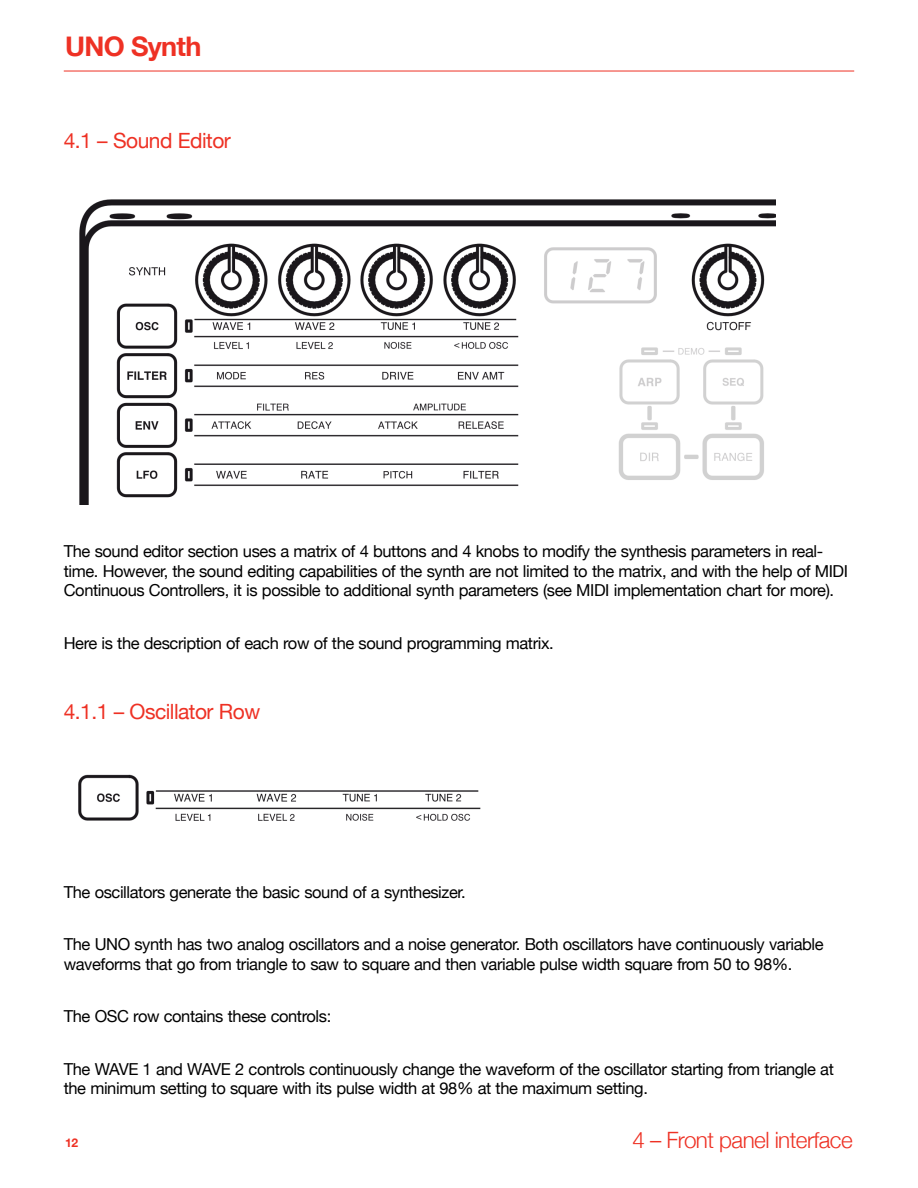
<style>
.page{position:relative;width:918px;height:1188px;background:#fff}
.page>*{position:absolute;margin:0;border:0;box-sizing:border-box;transform-origin:0 0}
.t1{font:700 27px "Helvetica Neue";letter-spacing:-.025em;color:#ee3124}
.t2{font:300 22.5px "Helvetica Neue";letter-spacing:-.025em;color:#ee3124}
.Titolo_Paragrafo{font:21px "Helvetica Neue";letter-spacing:-.025em;color:#ee3124}
.Testo{font:16.5px/19.8px "Helvetica Neue";letter-spacing:-.025em;color:#000}
.t3{font:700 12px "Helvetica Neue";color:#ee3124}
</style>
<div class="page">
<img style="left:79px;top:199px;width:697px;height:305px">
<img style="left:78px;top:774px;width:403px;height:47px">
<hr style="left:64px;top:71px;width:790px;height:1px;background:#ee3124">
<h1 class="t1" style="left:65px;top:25px;width:138px">UNO Synth</h1>
<p class="Titolo_Paragrafo" style="left:64px;top:125px;width:169px">4.1 – Sound Editor</p>
<p class="Testo" style="left:64px;top:542px;width:786px">The sound editor section uses a matrix of 4 buttons and 4 knobs to modify the synthesis parameters in real&shy;time. However, the sound editing capabilities of the synth are not limited to the matrix, and with the help of MIDI<br>Continuous Controllers, it is possible to additional synth parameters (see MIDI implementation chart for more).</p>
<p class="Testo" style="left:64px;top:634px;width:491px">Here is the description of each row of the sound programming matrix.</p>
<p class="Titolo_Paragrafo" style="left:64px;top:697px;width:198px">4.1.1 – Oscillator Row</p>
<p class="Testo" style="left:64px;top:883px;width:403px">The oscillators generate the basic sound of a synthesizer.</p>
<p class="Testo" style="left:64px;top:935px;width:761px">The UNO synth has two analog oscillators and a noise generator. Both oscillators have continuously variable waveforms that go from triangle to saw to square and then variable pulse width square from 50 to 98%.</p>
<p class="Testo" style="left:64px;top:1007px;width:269px">The OSC row contains these controls:</p>
<p class="Testo" style="left:64px;top:1060px;width:772px">The WAVE 1 and WAVE 2 controls continuously change the waveform of the oscillator starting from triangle at the minimum setting to square with its pulse width at 98% at the maximum setting.</p>
<p class="t3" style="left:65px;top:1134px;width:15px">12</p>
<h2 class="t2" style="left:632px;top:1121px;width:222px">4 – Front panel interface</h2>
</div>
